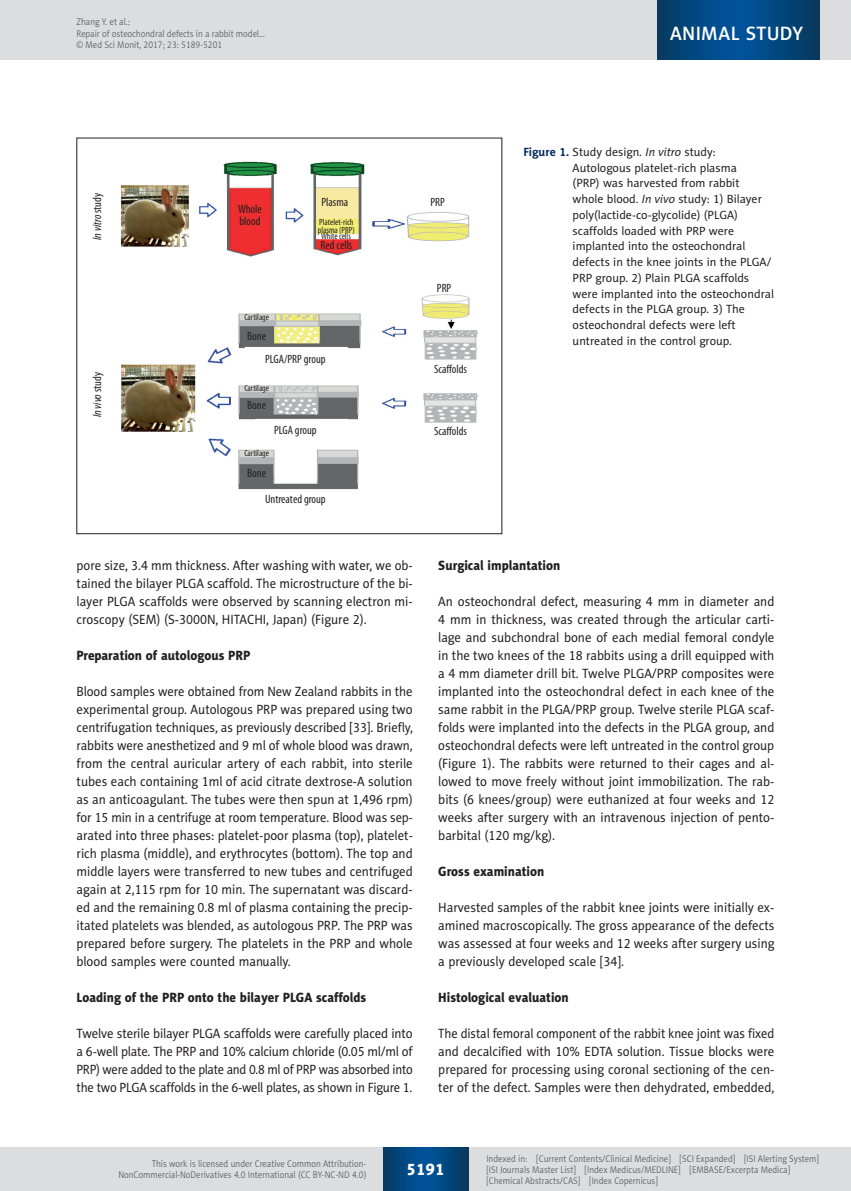
<style>
.page{position:relative;width:851px;height:1191px;background:#fff}
.page>*{position:absolute;margin:0;border:0;box-sizing:border-box;transform-origin:0 0}
.t1{font:19.5px "Naomi Sans EFN Medium";letter-spacing:.015em;color:#fff}
.t2{font:16.5px "Naomi Sans EFN Heavy";color:#fff}
.MSM_Body{font:13.5px/18px "Naomi Sans EFN";color:#231f20;text-align:justify;scale:.95 1}
.MSM_Body-2{font:13.5px/18px "Naomi Sans EFN";color:#231f20;text-align:justify;scale:.94 1}
.MSM_Body-3{font:13.5px/18px "Naomi Sans EFN";color:#231f20;text-align:justify;scale:.93 1}
.MSM_Headline_2{font:13.5px "Naomi Sans EFN Heavy";color:#231f20;scale:.95 1}
.MSM_Rycina_tytul{font:12px/15.8px "Naomi Sans EFN";color:#231f20}
.t3{font:condensed 12px/12px "Myriad Pro";color:#231f20}
.t4{font:italic condensed 12px "Myriad Pro";color:#231f20}
.MSM_pagina_zywa{font:9.75px/11.2px "Naomi Sans EFN Light";color:#57585a;scale:.9 1}
.MSM_pagina_sygnatura{font:9.75px "Naomi Sans EFN Light";color:#57585a;scale:.9 1}
.t5{font:condensed 9px/7.5px "Myriad Pro";color:#231f20}
.s1{font-style:normal}
.s2{font-weight:700;color:#00295c}
.s3{font-style:italic}
</style>
<div class="page">
<img style="left:120px;top:161px;width:350px;height:96px">
<img style="left:121px;top:294px;width:358px;height:197px">
<div style="left:0;top:1148px;width:850px;height:43px;background:#dcdddf"></div>
<svg style="left:383px;top:1147px;width:85px;height:43px;background:#02477e"></svg>
<div style="left:0;top:0;width:850px;height:60px;background:#dcdddf"></div>
<svg style="left:657px;top:0;width:162px;height:60px;background:#02477e"></svg>
<p class="MSM_pagina_zywa" style="left:77px;top:16px;width:211px">Zhang Y. et al.:<br>Repair of osteochondral defects in a rabbit model…</p>
<p class="MSM_pagina_sygnatura" style="left:77px;top:39px;width:163px">© Med Sci Monit, 2017; 23: 5189-5201</p>
<h1 class="t1" style="left:670px;top:22px;width:134px">ANIMAL STUDY</h1>
<p class="t4" style="left:90px;top:240px;width:49px;rotate:-90deg">In vitro <span class="s1">study</span></p>
<p class="t4" style="left:90px;top:417px;width:47px;rotate:-90deg">In vivo <span class="s1">study</span></p>
<p class="t3" style="left:238px;top:203px;width:25px">Whole blood</p>
<p class="t5" style="left:244px;top:314px;width:26px">Cartilage</p>
<p class="t3" style="left:247px;top:330px;width:20px">Bone</p>
<p class="t3" style="left:321px;top:196px;width:28px">Plasma</p>
<p class="t5" style="left:318px;top:219px;width:38px">Platelet-rich plasma (PRP)</p>
<p class="t5" style="left:321px;top:232px;width:31px">White cells</p>
<p class="t3" style="left:320px;top:239px;width:33px">Red cells</p>
<p class="t3" style="left:265px;top:353px;width:62px">PLGA/PRP group</p>
<p class="t5" style="left:244px;top:385px;width:26px">Cartilage</p>
<p class="t3" style="left:247px;top:399px;width:20px">Bone</p>
<p class="t3" style="left:274px;top:424px;width:44px">PLGA group</p>
<p class="t5" style="left:244px;top:449px;width:26px">Cartilage</p>
<p class="t3" style="left:247px;top:467px;width:20px">Bone</p>
<p class="t3" style="left:265px;top:493px;width:62px">Untreated group</p>
<p class="t3" style="left:430px;top:196px;width:16px">PRP</p>
<p class="t3" style="left:437px;top:282px;width:16px">PRP</p>
<p class="t3" style="left:434px;top:363px;width:34px">Scaffolds</p>
<p class="t3" style="left:434px;top:425px;width:34px">Scaffolds</p>
<p class="MSM_Rycina_tytul" style="left:572px;top:144px;width:203px;text-indent:-49px"><span class="s2">Figure 1.</span> Study design. <span class="s3">In vitro</span> study:<br>Autologous platelet-rich plasma<br>(PRP) was harvested from rabbit<br>whole blood. <span class="s3">In vivo</span> study: 1) Bilayer poly(lactide-co-glycolide) (PLGA) scaffolds loaded with PRP were implanted into the osteochondral defects in the knee joints in the PLGA/ PRP group. 2) Plain PLGA scaffolds were implanted into the osteochondral defects in the PLGA group. 3) The osteochondral defects were left untreated in the control group.</p>
<p class="MSM_Body" style="left:77px;top:556px;width:355px">pore size, 3.4 mm thickness. After washing with water, we ob&shy;tained the bilayer PLGA scaffold. The microstructure of the bi&shy;layer PLGA scaffolds were observed by scanning electron mi&shy;croscopy (SEM) (S-3000N, HITACHI, Japan) (Figure 2).</p>
<p class="MSM_Headline_2" style="left:77px;top:647px;width:184px">Preparation of autologous PRP</p>
<p class="MSM_Body-2" style="left:77px;top:682px;width:359px">Blood samples were obtained from New Zealand rabbits in the experimental group. Autologous PRP was prepared using two centrifugation techniques, as previously described [33]. Briefly, rabbits were anesthetized and 9 ml of whole blood was drawn, from the central auricular artery of each rabbit, into sterile tubes each containing 1ml of acid citrate dextrose-A solution as an anticoagulant. The tubes were then spun at 1,496 rpm) for 15 min in a centrifuge at room temperature. Blood was sep&shy;arated into three phases: platelet-poor plasma (top), platelet&shy;rich plasma (middle), and erythrocytes (bottom). The top and middle layers were transferred to new tubes and centrifuged again at 2,115 rpm for 10 min. The supernatant was discard&shy;ed and the remaining 0.8 ml of plasma containing the precip&shy;itated platelets was blended, as autologous PRP. The PRP was prepared before surgery. The platelets in the PRP and whole blood samples were counted manually.</p>
<p class="MSM_Headline_2" style="left:77px;top:989px;width:306px">Loading of the PRP onto the bilayer PLGA scaffolds</p>
<p class="MSM_Body" style="left:77px;top:1024px;width:355px">Twelve sterile bilayer PLGA scaffolds were carefully placed into a 6-well plate. The PRP and 10% calcium chloride (0.05 ml/ml of PRP) were added to the plate and 0.8 ml of PRP was absorbed into the two PLGA scaffolds in the 6-well plates, as shown in Figure 1.</p>
<p class="MSM_Headline_2" style="left:438px;top:557px;width:130px">Surgical implantation</p>
<p class="MSM_Body" style="left:438px;top:592px;width:355px">An osteochondral defect, measuring 4 mm in diameter and 4 mm in thickness, was created through the articular carti&shy;lage and subchondral bone of each medial femoral condyle in the two knees of the 18 rabbits using a drill equipped with a 4 mm diameter drill bit. Twelve PLGA/PRP composites were implanted into the osteochondral defect in each knee of the same rabbit in the PLGA/PRP group. Twelve sterile PLGA scaf&shy;folds were implanted into the defects in the PLGA group, and osteochondral defects were left untreated in the control group (Figure 1). The rabbits were returned to their cages and al&shy;lowed to move freely without joint immobilization. The rab&shy;bits (6 knees/group) were euthanized at four weeks and 12 weeks after surgery with an intravenous injection of pento&shy;barbital (120 mg/kg).</p>
<p class="MSM_Headline_2" style="left:438px;top:863px;width:113px">Gross examination</p>
<p class="MSM_Body" style="left:438px;top:898px;width:355px">Harvested samples of the rabbit knee joints were initially ex&shy;amined macroscopically. The gross appearance of the defects was assessed at four weeks and 12 weeks after surgery using a previously developed scale [34].</p>
<p class="MSM_Headline_2" style="left:438px;top:989px;width:139px">Histological evaluation</p>
<p class="MSM_Body-3" style="left:438px;top:1024px;width:363px">The distal femoral component of the rabbit knee joint was fixed and decalcified with 10% EDTA solution. Tissue blocks were prepared for processing using coronal sectioning of the cen&shy;ter of the defect. Samples were then dehydrated, embedded,</p>
<p class="MSM_pagina_zywa" style="left:118px;top:1158px;width:277px;text-align:right">This work is licensed under Creative Common Attribution-<br>NonCommercial-NoDerivatives 4.0 International (CC BY-NC-ND 4.0)</p>
<p class="t2" style="left:406px;top:1159px;width:40px">5191</p>
<p class="MSM_pagina_zywa" style="left:486px;top:1152px;width:371px">Indexed in: [Current Contents/Clinical Medicine] [SCI Expanded] [ISI Alerting System] [ISI Journals Master List] [Index Medicus/MEDLINE] [EMBASE/Excerpta Medica] [Chemical Abstracts/CAS] [Index Copernicus]</p>
</div>
